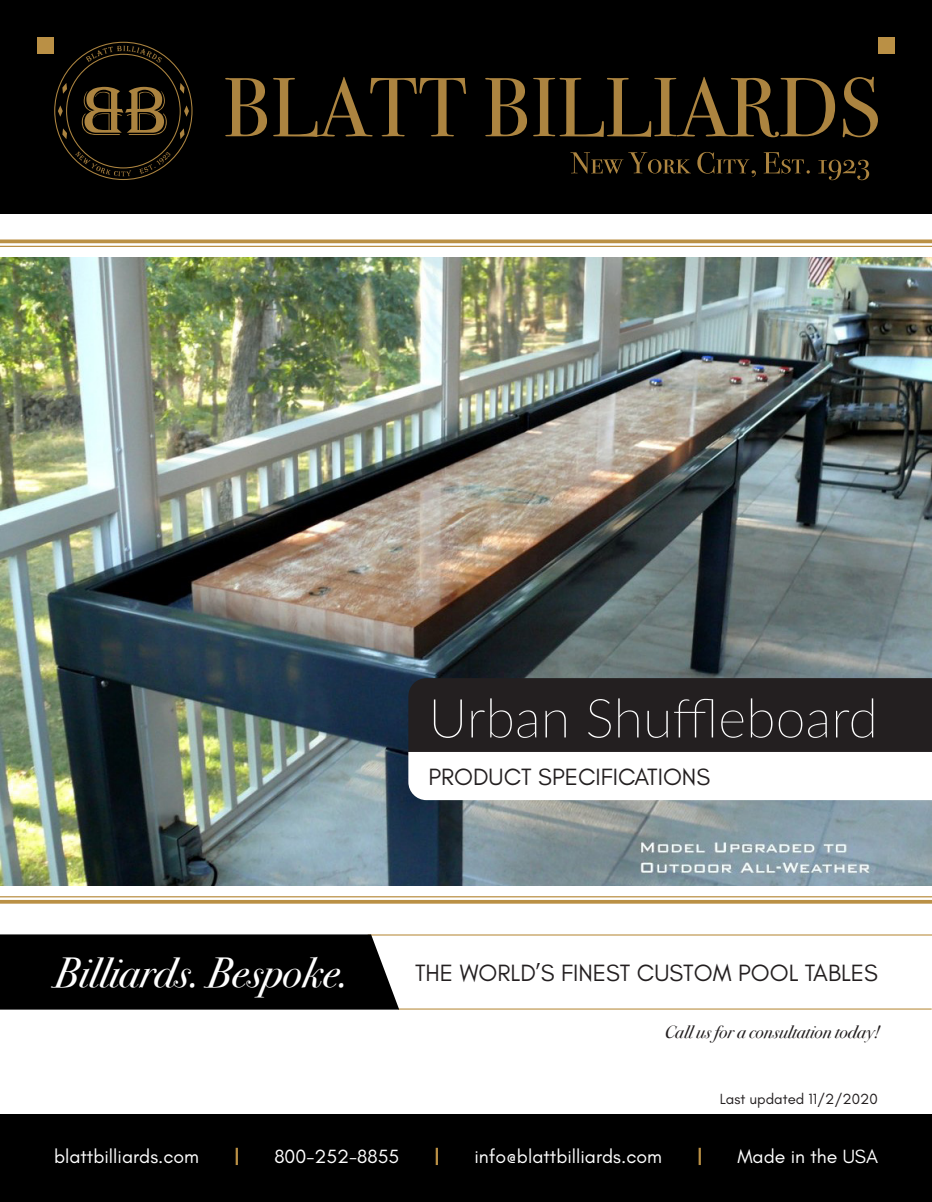
<style>
.page{position:relative;width:932px;height:1202px;background:#fff}
.page>*{position:absolute;margin:0;border:0;box-sizing:border-box;transform-origin:0 0}
.t1{font:100 54px "Lato";color:#fff}
.t2{font:italic 42px "Bodoni Svty Two OSITCTT";color:#fff}
.t3{font:24px "Glacial Indifference";color:#231f20}
.t4{font:19.5px "Glacial Indifference";color:#fff}
.t5{font:italic 18px "Bodoni Svty Two OSITCTT";color:#231f20}
.t6{font:15px "Glacial Indifference";color:#231f20}
</style>
<div class="page">
<div style="left:0;top:0;width:931px;height:214px;background:#000"></div>
<div style="left:0;top:1114px;width:932px;height:88px;background:#000"></div>
<hr style="left:368px;top:934px;width:564px;height:1px;background:#ba9045">
<hr style="left:398px;top:1008px;width:533px;height:1px;background:#ba9045">
<div style="left:0;top:934px;width:399px;height:75px;background:#000"></div>
<img style="left:0;top:257px;width:932px;height:628px">
<svg style="left:225px;top:78px;width:42px;height:58px"></svg>
<svg style="left:273px;top:77px;width:193px;height:60px"></svg>
<svg style="left:485px;top:78px;width:42px;height:58px"></svg>
<svg style="left:533px;top:77px;width:302px;height:60px"></svg>
<svg style="left:842px;top:77px;width:36px;height:60px"></svg>
<svg style="left:570px;top:152px;width:121px;height:22px"></svg>
<svg style="left:697px;top:152px;width:58px;height:25px"></svg>
<svg style="left:763px;top:152px;width:46px;height:21px"></svg>
<svg style="left:818px;top:160px;width:51px;height:20px"></svg>
<svg style="left:82px;top:87px;width:85px;height:48px"></svg>
<svg style="left:86px;top:46px;width:76px;height:17px"></svg>
<svg style="left:58px;top:105px;width:5px;height:12px"></svg>
<svg style="left:62px;top:83px;width:5px;height:11px"></svg>
<svg style="left:62px;top:128px;width:5px;height:11px"></svg>
<svg style="left:184px;top:105px;width:5px;height:12px"></svg>
<svg style="left:180px;top:83px;width:4px;height:11px"></svg>
<svg style="left:180px;top:128px;width:4px;height:11px"></svg>
<svg style="left:75px;top:151px;width:56px;height:25px"></svg>
<svg style="left:139px;top:152px;width:31px;height:22px"></svg>
<svg style="left:408px;top:678px;width:524px;height:122px"></svg>
<svg style="left:236px;top:1147px;width:2px;height:18px"></svg>
<hr style="left:435px;top:1147px;width:3px;height:18px;background:#ba9045">
<svg style="left:698px;top:1147px;width:2px;height:18px"></svg>
<svg style="left:0;top:239px;width:932px;height:4px;background:#c29d5b"></svg>
<hr style="left:0;top:246px;width:932px;height:1px;background:#ba9045">
<hr style="left:0;top:896px;width:932px;height:1px;background:#ba9045">
<hr style="left:0;top:900px;width:932px;height:3px;background:#ba9045">
<div style="left:38px;top:38px;width:16px;height:16px;background:#ba9045"></div>
<div style="left:878px;top:38px;width:16px;height:16px;background:#ba9045"></div>
<p class="t1" style="left:428px;top:681px;width:451px">Urban Shuffleboard</p>
<p class="t3" style="left:428px;top:763px;width:283px">PRODUCT SPECIFICATIONS</p>
<p class="t2" style="left:54px;top:947px;width:295px">Billiards. Bespoke.</p>
<p class="t3" style="left:415px;top:959px;width:464px">THE WORLD’S FINEST CUSTOM POOL TABLES</p>
<p class="t5" style="left:665px;top:1020px;width:216px">Call us for a consultation today!</p>
<p class="t6" style="left:719px;top:1090px;width:159px">Last updated 11/2/2020</p>
<p class="t4" style="left:54px;top:1145px;width:147px">blattbilliards.com</p>
<p class="t4" style="left:274px;top:1145px;width:126px">800-252-8855</p>
<p class="t4" style="left:474px;top:1145px;width:189px">info@blattbilliards.com</p>
<p class="t4" style="left:737px;top:1145px;width:142px">Made in the USA</p>
</div>
